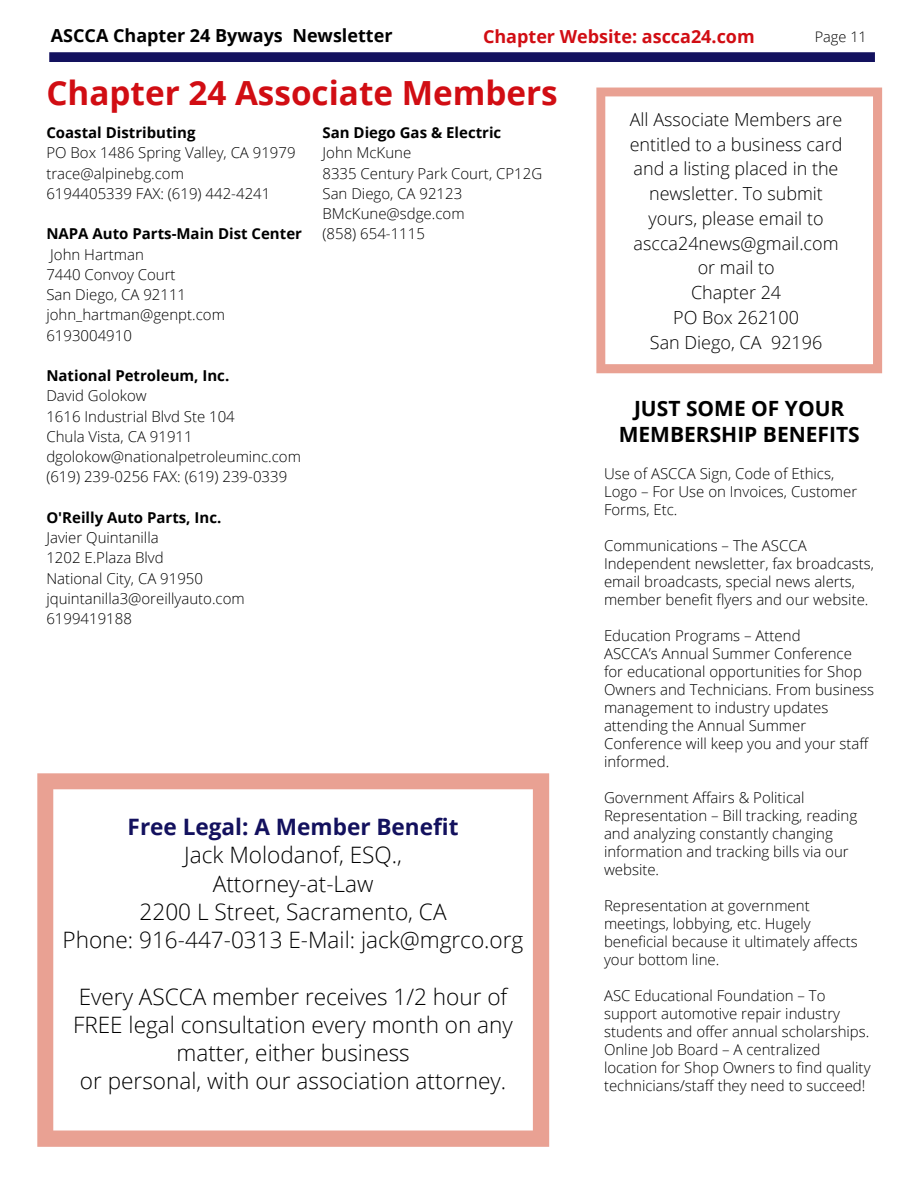
<style>
.page{position:relative;width:918px;height:1188px;background:#fff}
.page>*{position:absolute;margin:0;border:0;box-sizing:border-box;transform-origin:0 0}
.t1{font:700 33.3px "Open Sans";color:#d10d13}
.t2{font:300 22.65px/28.2px "Open Sans";color:#000;text-align:center}
.t3{font:700 22.65px "Open Sans";color:#13115e}
.t4{font:700 21px/25.8px "Open Sans";color:#000;text-align:center}
.t5{font:300 18px "Open Sans";color:#000}
.t6{font:700 18px "Open Sans";color:#000}
.t7{font:700 18px "Open Sans";color:#d10d13}
.t8{font:300 15px/18px "Open Sans";color:#000}
.t9{font:700 15px "Open Sans";color:#000}
.t10{font:300 14.55px "Open Sans";color:#000}
</style>
<div class="page">
<svg style="left:49px;top:52px;width:826px;height:10px;background:#181661"></svg>
<svg style="left:596px;top:88px;width:286px;height:285px"></svg>
<svg style="left:37px;top:773px;width:512px;height:374px"></svg>
<p class="t6" style="left:51px;top:23px;width:343px">ASCCA Chapter 24 Byways Newsletter</p>
<p class="t7" style="left:483px;top:24px;width:273px">Chapter Website: ascca24.com</p>
<p class="t10" style="left:815px;top:27px;width:54px">Page 11</p>
<p class="t1" style="left:46px;top:69px;width:513px">Chapter 24 Associate Members</p>
<p class="t9" style="left:46px;top:122px;width:151px">Coastal Distributing</p>
<p class="t8" style="left:46px;top:143px;width:251px">PO Box 1486 Spring Valley, CA 91979</p>
<p class="t8" style="left:46px;top:164px;width:139px">trace@alpinebg.com</p>
<p class="t8" style="left:46px;top:184px;width:225px">6194405339 FAX: (619) 442-4241</p>
<p class="t9" style="left:46px;top:223px;width:257px">NAPA Auto Parts-Main Dist Center</p>
<p class="t8" style="left:50px;top:245px;width:95px">John Hartman</p>
<p class="t8" style="left:46px;top:265px;width:131px">7440 Convoy Court</p>
<p class="t8" style="left:46px;top:285px;width:141px">San Diego, CA 92111</p>
<p class="t8" style="left:46px;top:305px;width:180px">john_hartman@genpt.com</p>
<p class="t8" style="left:46px;top:326px;width:87px">6193004910</p>
<p class="t9" style="left:46px;top:365px;width:184px">National Petroleum, Inc.</p>
<p class="t8" style="left:46px;top:386px;width:102px">David Golokow</p>
<p class="t8" style="left:46px;top:407px;width:190px">1616 Industrial Blvd Ste 104</p>
<p class="t8" style="left:46px;top:427px;width:148px">Chula Vista, CA 91911</p>
<p class="t8" style="left:46px;top:447px;width:256px">dgolokow@nationalpetroleuminc.com</p>
<p class="t8" style="left:46px;top:467px;width:242px">(619) 239-0256 FAX: (619) 239-0339</p>
<p class="t9" style="left:46px;top:507px;width:177px">O'Reilly Auto Parts, Inc.</p>
<p class="t8" style="left:46px;top:528px;width:114px">Javier Quintanilla</p>
<p class="t8" style="left:46px;top:548px;width:119px">1202 E.Plaza Blvd</p>
<p class="t8" style="left:46px;top:569px;width:158px">National City, CA 91950</p>
<p class="t8" style="left:46px;top:589px;width:200px">jquintanilla3@oreillyauto.com</p>
<p class="t8" style="left:46px;top:609px;width:87px">6199419188</p>
<p class="t9" style="left:323px;top:122px;width:180px">San Diego Gas &amp; Electric</p>
<p class="t8" style="left:323px;top:143px;width:90px">John McKune</p>
<p class="t8" style="left:323px;top:164px;width:221px">8335 Century Park Court, CP12G</p>
<p class="t8" style="left:323px;top:184px;width:141px">San Diego, CA 92123</p>
<p class="t8" style="left:323px;top:204px;width:144px">BMcKune@sdge.com</p>
<p class="t8" style="left:323px;top:224px;width:104px">(858) 654-1115</p>
<p class="t3" style="left:128px;top:811px;width:332px">Free Legal: A Member Benefit</p>
<p class="t2" style="left:184px;top:840px;width:219px">Jack Molodanof, ESQ.,</p>
<p class="t2" style="left:213px;top:869px;width:162px">Attorney-at-Law</p>
<p class="t2" style="left:140px;top:897px;width:308px">2200 L Street, Sacramento, CA</p>
<p class="t2" style="left:63px;top:925px;width:462px">Phone: 916-447-0313 E-Mail: jack@mgrco.org</p>
<p class="t2" style="left:73px;top:982px;width:441px">Every ASCCA member receives 1/2 hour of<br>FREE legal consultation every month on any matter, either business</p>
<p class="t2" style="left:80px;top:1067px;width:428px">or personal, with our association attorney.</p>
<p class="t5" style="left:630px;top:107px;width:214px">All Associate Members are</p>
<p class="t5" style="left:630px;top:131px;width:214px">entitled to a business card</p>
<p class="t5" style="left:634px;top:156px;width:206px">and a listing placed in the</p>
<p class="t5" style="left:649px;top:181px;width:175px">newsletter. To submit</p>
<p class="t5" style="left:649px;top:206px;width:176px">yours, please email to</p>
<p class="t5" style="left:634px;top:230px;width:206px">ascca24news@gmail.com</p>
<p class="t5" style="left:698px;top:255px;width:78px">or mail to</p>
<p class="t5" style="left:691px;top:280px;width:92px">Chapter 24</p>
<p class="t5" style="left:673px;top:305px;width:127px">PO Box 262100</p>
<p class="t5" style="left:650px;top:329px;width:174px">San Diego, CA 92196</p>
<p class="t4" style="left:619px;top:395px;width:243px">JUST SOME OF YOUR<br>MEMBERSHIP BENEFITS</p>
<p class="t8" style="left:604px;top:465px;width:232px">Use of ASCCA Sign, Code of Ethics,</p>
<p class="t8" style="left:604px;top:483px;width:255px">Logo – For Use on Invoices, Customer</p>
<p class="t8" style="left:604px;top:501px;width:75px">Forms, Etc.</p>
<p class="t8" style="left:604px;top:537px;width:271px">Communications – The ASCCA<br>Independent newsletter, fax broadcasts,</p>
<p class="t8" style="left:604px;top:573px;width:252px">email broadcasts, special news alerts,</p>
<p class="t8" style="left:604px;top:591px;width:266px">member benefit flyers and our website.</p>
<p class="t8" style="left:604px;top:627px;width:198px">Education Programs – Attend</p>
<p class="t8" style="left:604px;top:645px;width:249px">ASCCA’s Annual Summer Conference</p>
<p class="t8" style="left:604px;top:663px;width:259px">for educational opportunities for Shop</p>
<p class="t8" style="left:604px;top:681px;width:272px">Owners and Technicians. From business management to industry updates</p>
<p class="t8" style="left:604px;top:717px;width:266px">attending the Annual Summer<br>Conference will keep you and your staff informed.</p>
<p class="t8" style="left:604px;top:789px;width:202px">Government Affairs &amp; Political</p>
<p class="t8" style="left:604px;top:807px;width:255px">Representation – Bill tracking, reading and analyzing constantly changing information and tracking bills via our website.</p>
<p class="t8" style="left:604px;top:897px;width:255px">Representation at government meetings, lobbying, etc. Hugely beneficial because it ultimately affects your bottom line.</p>
<p class="t8" style="left:604px;top:987px;width:223px">ASC Educational Foundation – To</p>
<p class="t8" style="left:604px;top:1005px;width:267px">support automotive repair industry students and offer annual scholarships.</p>
<p class="t8" style="left:604px;top:1041px;width:268px">Online Job Board – A centralized location for Shop Owners to find quality</p>
<p class="t8" style="left:604px;top:1077px;width:263px">technicians/staff they need to succeed!</p>
</div>
